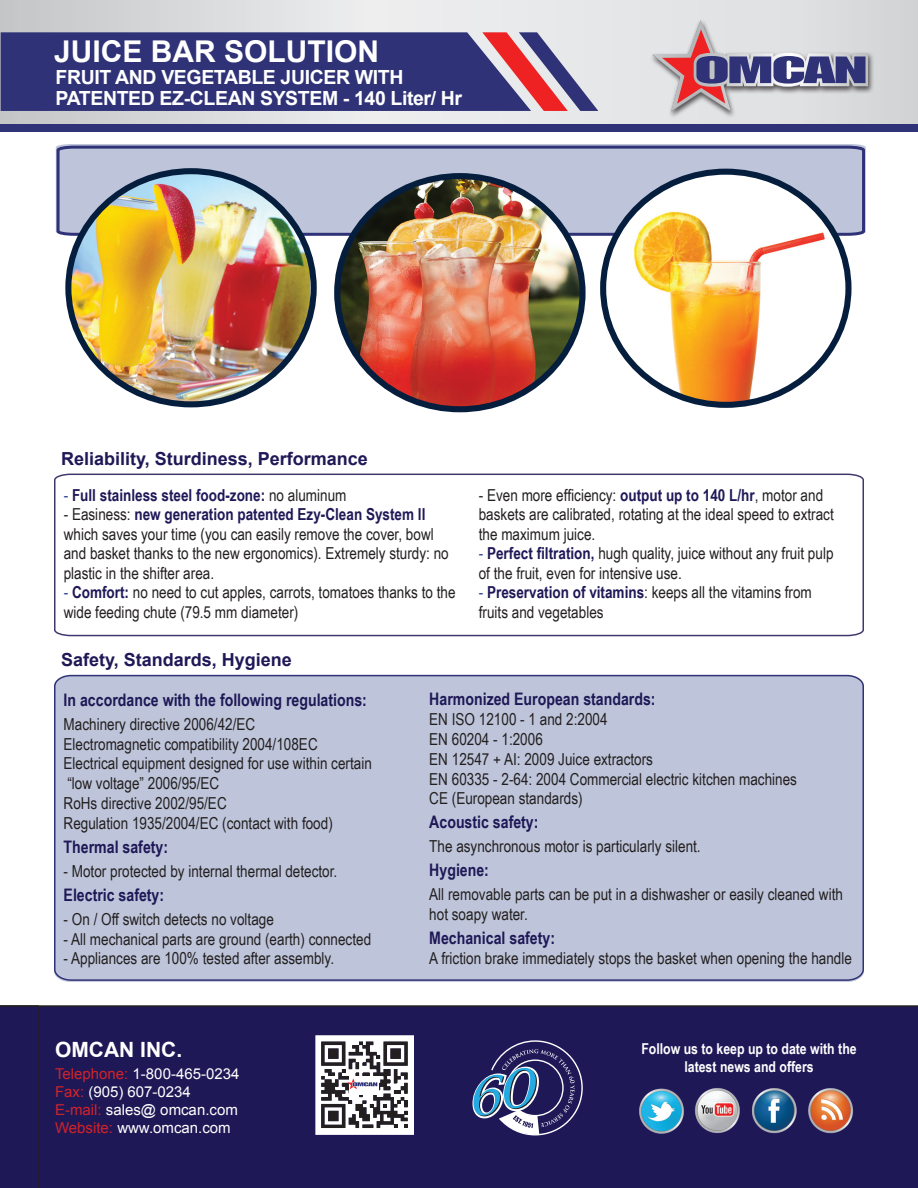
<style>
.page{position:relative;width:918px;height:1188px;background:#fff}
.page>*{position:absolute;margin:0;border:0;box-sizing:border-box;transform-origin:0 0}
.t1{font:700 30px "Arial";color:#fff}
.t2{font:700 21px "Arial";color:#fff}
.t3{font:700 19.5px/21px "Arial";letter-spacing:-.02em;color:#fff}
.t4{font:700 18px "Arial";color:#1f1857}
.t5{font:700 17.25px "Arial Narrow";color:#1f1857}
.t6{font:16.5px/19.8px "Arial Narrow";color:#231f20}
.t7{font:700 16.5px "Arial Narrow";color:#1f1857}
.t8{font:15px/18px "Arial";color:#fff}
.t9{font:700 15px/18px "Arial Narrow";color:#fff;text-align:center}
.s1{font-weight:400;color:#253f8e}
.s2{font-weight:400;color:#231f20}
.s3{font-weight:700;color:#1f1857}
.s4{color:#253f8e}
.s5{color:#d1232a}
</style>
<div class="page">
<svg style="left:55px;top:144px;width:811px;height:93px;background:#aeb5cf"></svg>
<img style="left:68px;top:171px;width:242px;height:233px">
<div style="left:65px;top:168px;width:252px;height:239px;border:6px solid #061e3e;border-radius:50%"></div>
<img style="left:337px;top:176px;width:246px;height:233px">
<div style="left:334px;top:173px;width:252px;height:239px;border:6px solid #061e3e;border-radius:50%"></div>
<svg style="left:54px;top:473px;width:810px;height:164px"></svg>
<div style="left:54px;top:674px;width:810px;height:308px;background:#bec5da"></div>
<svg style="left:0;top:0;width:918px;height:124px;background:#dedfe1"></svg>
<svg style="left:1px;top:32px;width:597px;height:79px;background:#48437e"></svg>
<div style="left:0;top:124px;width:918px;height:7px;background:#2f3276"></div>
<div style="left:649px;top:18px;width:225px;height:100px;background:#231f20;opacity:.75"></div>
<svg style="left:652px;top:20px;width:216px;height:92px;background:#b8adbb"></svg>
<div style="left:39px;top:1005px;width:879px;height:183px;background:#1f1857"></div>
<img style="left:637px;top:1077px;width:239px;height:66px">
<svg style="left:473px;top:1040px;width:110px;height:96px;background:#464b7d"></svg>
<svg style="left:315px;top:1035px;width:98px;height:100px"></svg>
<div style="left:0;top:1005px;width:39px;height:183px;background:#1f1857"></div>
<img style="left:619px;top:172px;width:229px;height:233px">
<div style="left:600px;top:169px;width:252px;height:239px;border:6px solid #061e3e;border-radius:50%"></div>
<h1 class="t1" style="left:54px;top:31px;width:327px">JUICE BAR SOLUTION</h1>
<p class="t3" style="left:56px;top:68px;width:408px">FRUIT AND VEGETABLE JUICER WITH<br>PATENTED EZ-CLEAN SYSTEM - 140 Liter/ Hr</p>
<h1 class="t1" style="left:56px;top:45px;width:248px">REFRIGERATION</h1>
<p class="t2" style="left:57px;top:79px;width:199px">REACH IN COOLER</p>
<p class="t4" style="left:61px;top:447px;width:308px">Reliability, Sturdiness, Performance</p>
<p class="t7" style="left:64px;top:482px;width:284px"><span class="s1">-</span> Full stainless steel food-zone: <span class="s2">no aluminum</span></p>
<p class="t6" style="left:64px;top:504px;width:387px">- Easiness: <span class="s3">new generation patented Ezy-Clean System ll </span>which saves your time (you can easily remove the cover, bowl and basket thanks to the new ergonomics). Extremely sturdy: no plastic in the shifter area.</p>
<p class="t6" style="left:64px;top:582px;width:393px"><span class="s4">-</span> <span class="s3">Comfort:</span> no need to cut apples, carrots, tomatoes thanks to the wide feeding chute (79.5 mm diameter)</p>
<p class="t6" style="left:479px;top:485px;width:357px">- Even more efficiency: <span class="s3">output up to 140 L/hr</span>, motor and baskets are calibrated, rotating at the ideal speed to extract the maximum juice.</p>
<p class="t6" style="left:479px;top:543px;width:356px"><span class="s4">-</span> <span class="s3">Perfect filtration,</span> hugh quality, juice without any fruit pulp of the fruit, even for intensive use.</p>
<p class="t6" style="left:479px;top:582px;width:335px"><span class="s4">-</span> <span class="s3">Preservation of vitamins</span>: keeps all the vitamins from fruits and vegetables</p>
<p class="t4" style="left:61px;top:648px;width:232px">Safety, Standards, Hygiene</p>
<p class="t5" style="left:64px;top:687px;width:305px">In accordance with the following regulations:</p>
<p class="t6" style="left:64px;top:713px;width:310px">Machinery directive 2006/42/EC<br>Electromagnetic compatibility 2004/108EC Electrical equipment designed for use within certain “low voltage” 2006/95/EC<br>RoHs directive 2002/95/EC<br>Regulation 1935/2004/EC (contact with food)</p>
<p class="t5" style="left:64px;top:834px;width:106px">Thermal safety:</p>
<p class="t6" style="left:64px;top:860px;width:275px">- Motor protected by internal thermal detector.</p>
<p class="t5" style="left:64px;top:882px;width:102px">Electric safety:</p>
<p class="t6" style="left:64px;top:908px;width:212px">- On / Off switch detects no voltage</p>
<p class="t6" style="left:64px;top:928px;width:309px">- All mechanical parts are ground (earth) connected</p>
<p class="t6" style="left:64px;top:948px;width:272px">- Appliances are 100% tested after assembly.</p>
<p class="t5" style="left:429px;top:686px;width:228px">Harmonized European standards:</p>
<p class="t6" style="left:429px;top:709px;width:369px">EN ISO 12100 - 1 and 2:2004<br>EN 60204 - 1:2006<br>EN 12547 + AI: 2009 Juice extractors<br>EN 60335 - 2-64: 2004 Commercial electric kitchen machines<br>CE (European standards)</p>
<p class="t5" style="left:429px;top:809px;width:111px">Acoustic safety:</p>
<p class="t6" style="left:429px;top:836px;width:273px">The asynchronous motor is particularly silent.</p>
<p class="t5" style="left:429px;top:857px;width:61px">Hygiene:</p>
<p class="t6" style="left:429px;top:884px;width:415px">All removable parts can be put in a dishwasher or easily cleaned with hot soapy water.</p>
<p class="t5" style="left:429px;top:925px;width:127px">Mechanical safety:</p>
<p class="t6" style="left:429px;top:948px;width:424px">A friction brake immediately stops the basket when opening the handle</p>
<p class="t2" style="left:55px;top:1022px;width:129px">OMCAN INC.</p>
<p class="t8" style="left:55px;top:1065px;width:186px"><span class="s5">Telephone:</span> 1-800-465-0234<br><span class="s5">Fax:</span> (905) 607-0234<br><span class="s5">E-mail:</span> sales@ omcan.com<br><span class="s5">Website:</span> www.omcan.com</p>
<p class="t2" style="left:55px;top:1036px;width:129px">OMCAN INC.</p>
<p class="t9" style="left:641px;top:1039px;width:217px">Follow us to keep up to date with the latest news and offers</p>
</div>
